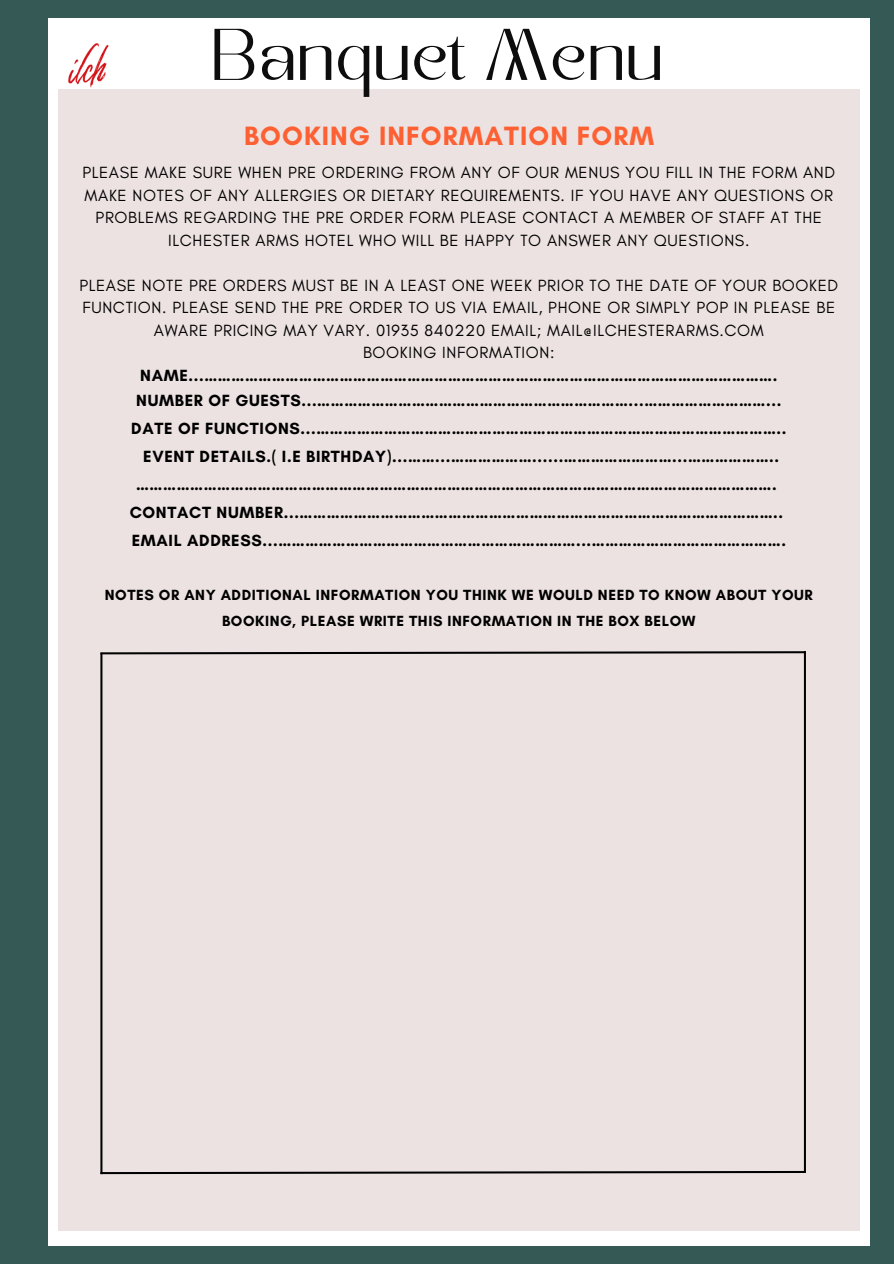
<style>
.page{position:relative;width:894px;height:1264px;background:#fff}
.page>*{position:absolute;margin:0;border:0;box-sizing:border-box;transform-origin:0 0}
.t1{font:68.1px "KENAO";color:#0d0d0d}
.t2{font:700 27px "Glacial Indifference";letter-spacing:.04em;color:#fd6033}
.t3{font:16.5px/22.5px "Glacial Indifference";letter-spacing:.04em;color:#000;text-align:center}
.t4{font:700 16.5px/22.5px "Glacial Indifference";letter-spacing:.04em;color:#000;text-align:center}
.t5{font:700 15px/25.8px "Glacial Indifference";letter-spacing:.04em;color:#000;text-align:center}
.s1{font-weight:400}
</style>
<div class="page">
<div style="left:0;top:0;width:893px;height:1263px;background:#355a56"></div>
<div style="left:48px;top:18px;width:821px;height:1227px;background:#fff"></div>
<div style="left:58px;top:89px;width:801px;height:1141px;background:#ece2e1"></div>
<img style="left:68px;top:43px;width:41px;height:45px">
<hr style="left:100px;top:652px;width:2px;height:522px;background:#000">
<svg style="left:100px;top:651px;width:706px;height:4px"></svg>
<hr style="left:803px;top:651px;width:2px;height:521px;background:#000">
<svg style="left:100px;top:1169px;width:706px;height:6px"></svg>
<h1 class="t1" style="left:214px;top:29px;width:453px">Banquet Menu</h1>
<p class="t2" style="left:244px;top:119px;width:411px">BOOKING INFORMATION FORM</p>
<p class="t3" style="left:82px;top:161px;width:754px">PLEASE MAKE SURE WHEN PRE ORDERING FROM ANY OF OUR MENUS YOU FILL IN THE FORM AND MAKE NOTES OF ANY ALLERGIES OR DIETARY REQUIREMENTS. IF YOU HAVE ANY QUESTIONS OR PROBLEMS REGARDING THE PRE ORDER FORM PLEASE CONTACT A MEMBER OF STAFF AT THE ILCHESTER ARMS HOTEL WHO WILL BE HAPPY TO ANSWER ANY QUESTIONS.</p>
<p class="t3" style="left:79px;top:274px;width:760px">PLEASE NOTE PRE ORDERS MUST BE IN A LEAST ONE WEEK PRIOR TO THE DATE OF YOUR BOOKED<br>FUNCTION. PLEASE SEND THE PRE ORDER TO US VIA EMAIL, PHONE OR SIMPLY POP IN PLEASE BE<br>AWARE PRICING MAY VARY. 01935 840220 EMAIL; MAIL@ILCHESTERARMS.COM</p>
<p class="t4" style="left:140px;top:341px;width:638px"><span class="s1">BOOKING INFORMATION:<br></span>NAME...……………………………………………………………………………………………………………….</p>
<p class="t4" style="left:136px;top:388px;width:646px">NUMBER OF GUESTS...……………………………………………………………...………………………...</p>
<p class="t4" style="left:131px;top:417px;width:656px">DATE OF FUNCTIONS...…………………………………………………………………………………………..</p>
<p class="t4" style="left:136px;top:442px;width:644px;line-height:28.2px">EVENT DETAILS.( I.E BIRTHDAY)...……...………………......……………………...……………….. …………………………………………………………………………………………………………………………….</p>
<p class="t4" style="left:130px;top:501px;width:654px">CONTACT NUMBER...……………………………………………………………………………………………..</p>
<p class="t4" style="left:132px;top:529px;width:655px">EMAIL ADDRESS...…………………………………………………………...…………………………………….</p>
<h3 class="t5" style="left:105px;top:582px;width:709px">NOTES OR ANY ADDITIONAL INFORMATION YOU THINK WE WOULD NEED TO KNOW ABOUT YOUR<br>BOOKING, PLEASE WRITE THIS INFORMATION IN THE BOX BELOW</h3>
</div>
